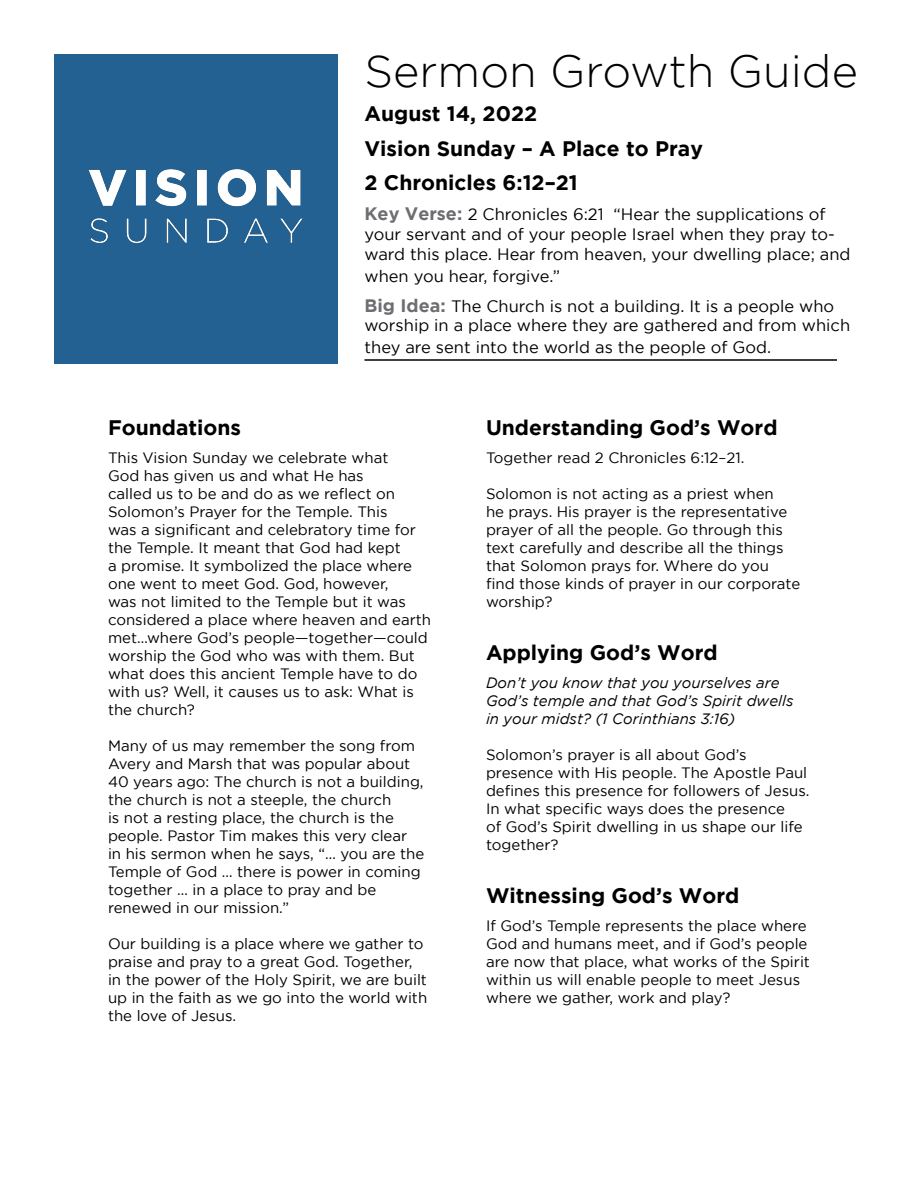
<style>
.page{position:relative;width:918px;height:1188px;background:#fff}
.page>*{position:absolute;margin:0;border:0;box-sizing:border-box;transform-origin:0 0}
.t1{font:300 45px "Gotham";color:#000}
.t2{font:700 21px/34.5px "Gotham";color:#000}
.t3{font:16.5px/19.8px "Gotham";color:#000}
.t4{font:15px/18px "Gotham";color:#000}
.t5{font:italic 15px/18px "Gotham";color:#000}
.s1{font-weight:700;font-size:18px;color:#6d6e71}
</style>
<div class="page">
<div style="left:54px;top:54px;width:284px;height:310px;background:#236192"></div>
<img style="left:88px;top:169px;width:215px;height:75px">
<hr style="left:364px;top:359px;width:473px;height:2px;background:#000">
<h1 class="t1" style="left:364px;top:46px;width:495px">Sermon Growth Guide</h1>
<h2 class="t2" style="left:364px;top:96px;width:340px">August 14, 2022<br>Vision Sunday – A Place to Pray<br>2 Chronicles 6:12–21</h2>
<p class="t3" style="left:364px;top:204px;width:488px"><span class="s1">Key Verse:</span> 2 Chronicles 6:21 “Hear the supplications of your servant and of your people Israel when they pray to&shy;ward this place. Hear from heaven, your dwelling place; and</p>
<p class="t3" style="left:364px;top:260px;width:471px;line-height:30px">when you hear, forgive.”<br><span class="s1">Big Idea:</span> The Church is not a building. It is a people who</p>
<p class="t3" style="left:365px;top:314px;width:487px;line-height:21.6px">worship in a place where they are gathered and from which they are sent into the world as the people of God.</p>
<h2 class="t2" style="left:108px;top:409px;width:135px">Foundations</h2>
<p class="t4" style="left:108px;top:449px;width:325px">This Vision Sunday we celebrate what<br>God has given us and what He has<br>called us to be and do as we reflect on Solomon’s Prayer for the Temple. This<br>was a significant and celebratory time for the Temple. It meant that God had kept<br>a promise. It symbolized the place where one went to meet God. God, however,<br>was not limited to the Temple but it was considered a place where heaven and earth met…where God’s people—together—could worship the God who was with them. But what does this ancient Temple have to do with us? Well, it causes us to ask: What is the church?</p>
<p class="t4" style="left:108px;top:737px;width:318px">Many of us may remember the song from Avery and Marsh that was popular about 40 years ago: The church is not a building, the church is not a steeple, the church<br>is not a resting place, the church is the people. Pastor Tim makes this very clear<br>in his sermon when he says, “… you are the Temple of God … there is power in coming together … in a place to pray and be renewed in our mission.”</p>
<p class="t4" style="left:108px;top:935px;width:321px">Our building is a place where we gather to praise and pray to a great God. Together, in the power of the Holy Spirit, we are built up in the faith as we go into the world with the love of Jesus.</p>
<h2 class="t2" style="left:486px;top:409px;width:293px">Understanding God’s Word</h2>
<p class="t4" style="left:486px;top:449px;width:260px">Together read 2 Chronicles 6:12–21.</p>
<p class="t4" style="left:486px;top:485px;width:316px">Solomon is not acting as a priest when<br>he prays. His prayer is the representative prayer of all the people. Go through this text carefully and describe all the things that Solomon prays for. Where do you find those kinds of prayer in our corporate worship?</p>
<h2 class="t2" style="left:486px;top:634px;width:233px">Applying God’s Word</h2>
<p class="t5" style="left:486px;top:674px;width:309px">Don’t you know that you yourselves are<br>God’s temple and that God’s Spirit dwells in your midst? (1 Corinthians 3:16)</p>
<p class="t4" style="left:486px;top:746px;width:325px">Solomon’s prayer is all about God’s presence with His people. The Apostle Paul defines this presence for followers of Jesus.<br>In what specific ways does the presence<br>of God’s Spirit dwelling in us shape our life together?</p>
<h2 class="t2" style="left:486px;top:877px;width:255px">Witnessing God’s Word</h2>
<p class="t4" style="left:486px;top:917px;width:326px">If God’s Temple represents the place where God and humans meet, and if God’s people are now that place, what works of the Spirit within us will enable people to meet Jesus where we gather, work and play?</p>
</div>
